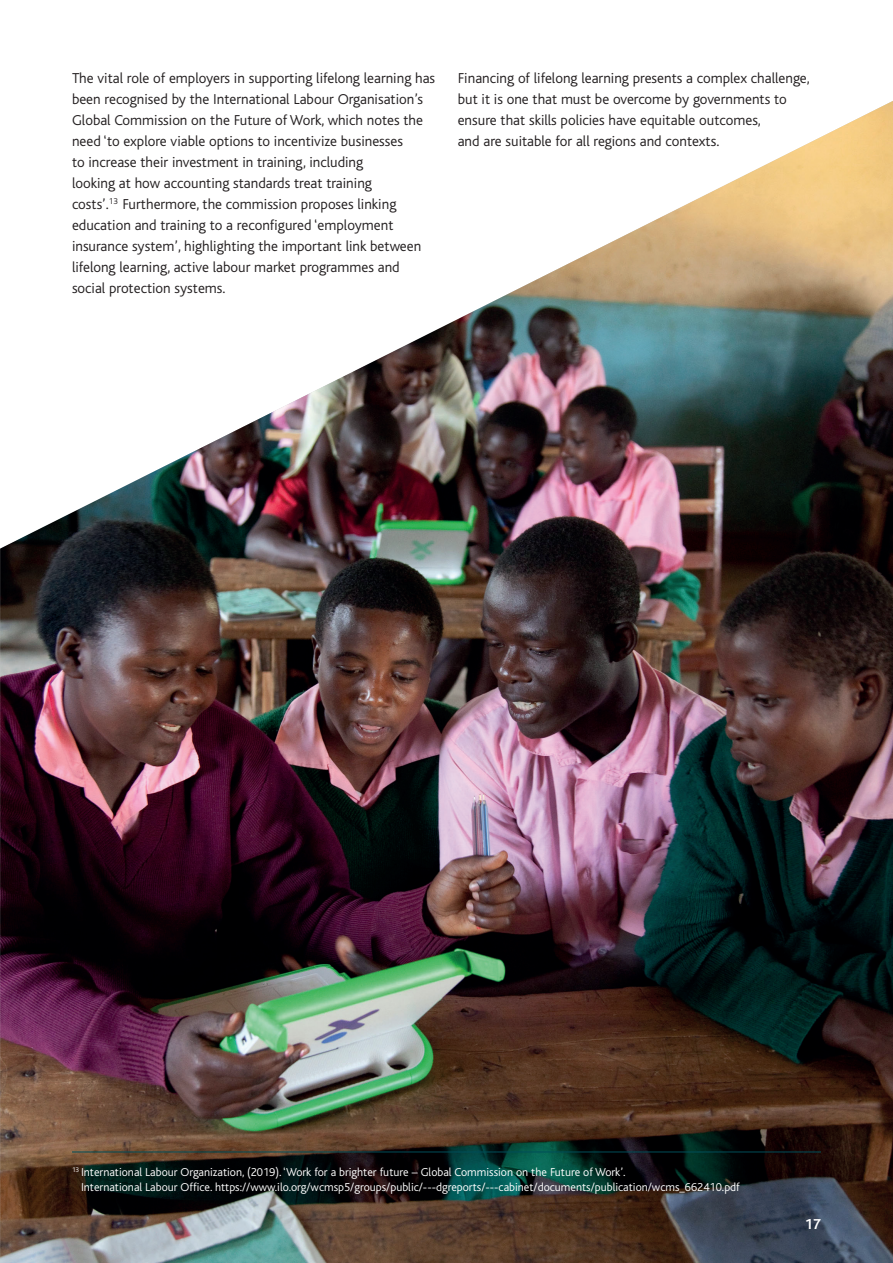
<style>
.page{position:relative;width:893px;height:1263px;background:#fff}
.page>*{position:absolute;margin:0;border:0;box-sizing:border-box;transform-origin:0 0}
.t1{font:300 15px/21px "Bliss";color:#231f20}
.t2{font:700 15px "Bliss";color:#fff}
.t3{font:300 12px/15px "Bliss";color:#fff}
</style>
<div class="page">
<img style="left:0;top:101px;width:893px;height:1162px">
<hr style="left:72px;top:1151px;width:749px;height:1px;background:#004e59">
<p class="t1" style="left:72px;top:68px;width:365px">The vital role of employers in supporting lifelong learning has been recognised by the International Labour Organisation’s Global Commission on the Future of Work, which notes the need ‘to explore viable options to incentivize businesses<br>to increase their investment in training, including<br>looking at how accounting standards treat training<br>costs’.<sup>13</sup> Furthermore, the commission proposes linking education and training to a reconfigured ‘employment insurance system’, highlighting the important link between lifelong learning, active labour market programmes and social protection systems.</p>
<p class="t1" style="left:458px;top:68px;width:353px">Financing of lifelong learning presents a complex challenge, but it is one that must be overcome by governments to ensure that skills policies have equitable outcomes,<br>and are suitable for all regions and contexts.</p>
<p class="t3" style="left:81px;top:1165px;width:660px;text-indent:-9px"><sup>13</sup> International Labour Organization, (2019). ‘Work for a brighter future – Global Commission on the Future of Work’.<br>International Labour Office. https://www.ilo.org/wcmsp5/groups/public/---dgreports/---cabinet/documents/publication/wcms_662410.pdf</p>
<p class="t2" style="left:805px;top:1216px;width:18px">17</p>
</div>
